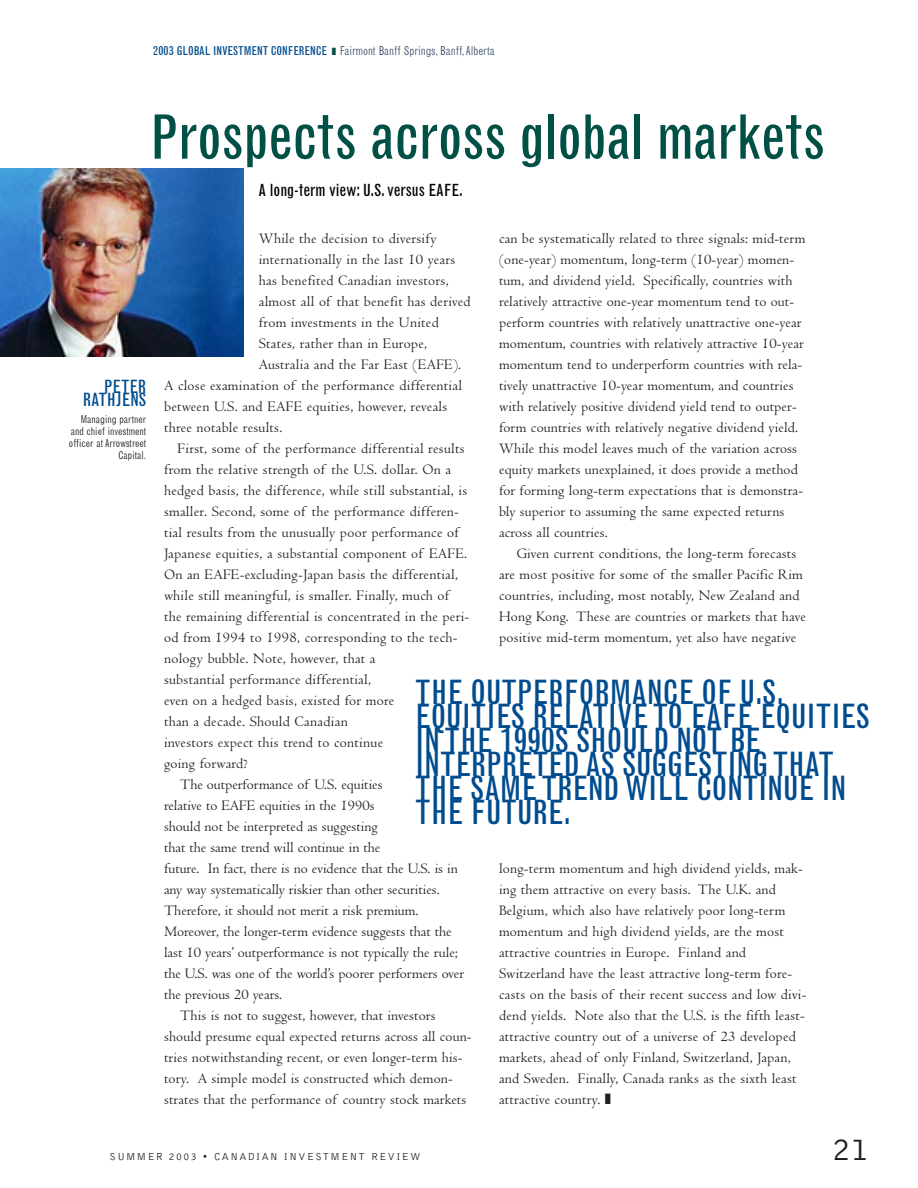
<style>
.page{position:relative;width:918px;height:1188px;background:#fff}
.page>*{position:absolute;margin:0;border:0;box-sizing:border-box;transform-origin:0 0}
.t1{font:condensed 60px "Grotesque";letter-spacing:-.01em;color:#005046}
.t2{font:condensed 33px/24px "Grotesque";color:#004c8e}
.t3{font:300 33px "Bell Gothic";color:#201f20}
.t4{font:condensed 18px/13.2px "Grotesque";color:#004c8e;text-align:right}
.t5{font:condensed 16.5px "Grotesque";letter-spacing:-.005em;color:#000}
.t6{font:15px/21px "Centaur";letter-spacing:.01em;color:#201f20}
.t7{font:300 condensed 12px "Grotesque";letter-spacing:-.005em;color:#263d58}
.t8{font:300 condensed 10.5px/12px "Grotesque";color:#000;text-align:right}
.t9{font:300 10.5px "Bell Gothic";letter-spacing:.14em;color:#201f20}
.s1{font-weight:400;color:#004c8e}
.s2{color:#005046}
</style>
<div class="page">
<img style="left:0;top:169px;width:244px;height:188px">
<p class="t7" style="left:153px;top:46px;width:343px"><span class="s1">2003 GLOBAL INVESTMENT CONFERENCE</span> <span class="s2">❚</span> Fairmont Banff Springs, Banff,Alberta</p>
<h1 class="t1" style="left:150px;top:114px;width:676px">Prospects across global markets</h1>
<p class="t5" style="left:258px;top:184px;width:206px">A long-term view: U.S. versus EAFE.</p>
<p class="t4" style="left:83px;top:381px;width:65px">PETER<br>RATHJENS</p>
<p class="t8" style="left:69px;top:414px;width:79px">Managing partner and chief investment officer at Arrowstreet<br>Capital.</p>
<p class="t6" style="left:259px;top:230px;width:179px">While the decision to diversify</p>
<p class="t6" style="left:259px;top:251px;width:198px">internationally in the last 10 years</p>
<p class="t6" style="left:259px;top:272px;width:191px">has benefited Canadian investors,</p>
<p class="t6" style="left:259px;top:293px;width:214px">almost all of that benefit has derived</p>
<p class="t6" style="left:259px;top:314px;width:182px">from investments in the United</p>
<p class="t6" style="left:259px;top:335px;width:170px">States, rather than in Europe,</p>
<p class="t6" style="left:259px;top:356px;width:204px">Australia and the Far East (EAFE).</p>
<p class="t6" style="left:164px;top:377px;width:300px">A close examination of the performance differential</p>
<p class="t6" style="left:164px;top:398px;width:285px">between U.S. and EAFE equities, however, reveals</p>
<p class="t6" style="left:164px;top:419px;width:120px">three notable results.</p>
<p class="t6" style="left:178px;top:440px;width:289px">First, some of the performance differential results</p>
<p class="t6" style="left:164px;top:461px;width:289px">from the relative strength of the U.S. dollar. On a</p>
<p class="t6" style="left:164px;top:482px;width:305px">hedged basis, the difference, while still substantial, is</p>
<p class="t6" style="left:164px;top:503px;width:296px">smaller. Second, some of the performance differen-</p>
<p class="t6" style="left:164px;top:524px;width:297px">tial results from the unusually poor performance of</p>
<p class="t6" style="left:164px;top:545px;width:305px">Japanese equities, a substantial component of EAFE.</p>
<p class="t6" style="left:164px;top:566px;width:296px">On an EAFE-excluding-Japan basis the differential,</p>
<p class="t6" style="left:164px;top:587px;width:287px">while still meaningful, is smaller. Finally, much of</p>
<p class="t6" style="left:164px;top:608px;width:307px">the remaining differential is concentrated in the peri-</p>
<p class="t6" style="left:164px;top:629px;width:295px">od from 1994 to 1998, corresponding to the tech-</p>
<p class="t6" style="left:164px;top:650px;width:213px">nology bubble. Note, however, that a</p>
<p class="t6" style="left:164px;top:671px;width:209px">substantial performance differential,</p>
<p class="t6" style="left:164px;top:692px;width:232px">even on a hedged basis, existed for more</p>
<p class="t6" style="left:164px;top:713px;width:185px">than a decade. Should Canadian</p>
<p class="t6" style="left:164px;top:734px;width:221px">investors expect this trend to continue</p>
<p class="t6" style="left:164px;top:755px;width:85px">going forward?</p>
<p class="t6" style="left:180px;top:776px;width:204px">The outperformance of U.S. equities</p>
<p class="t6" style="left:164px;top:797px;width:212px">relative to EAFE equities in the 1990s</p>
<p class="t6" style="left:164px;top:818px;width:215px">should not be interpreted as suggesting</p>
<p class="t6" style="left:164px;top:839px;width:218px">that the same trend will continue in the</p>
<p class="t6" style="left:164px;top:860px;width:295px">future. In fact, there is no evidence that the U.S. is in</p>
<p class="t6" style="left:164px;top:881px;width:277px">any way systematically riskier than other securities.</p>
<p class="t6" style="left:164px;top:902px;width:256px">Therefore, it should not merit a risk premium.</p>
<p class="t6" style="left:164px;top:923px;width:289px">Moreover, the longer-term evidence suggests that the</p>
<p class="t6" style="left:164px;top:944px;width:295px">last 10 years’ outperformance is not typically the rule;</p>
<p class="t6" style="left:164px;top:965px;width:302px">the U.S. was one of the world’s poorer performers over</p>
<p class="t6" style="left:164px;top:986px;width:120px">the previous 20 years.</p>
<p class="t6" style="left:180px;top:1007px;width:257px">This is not to suggest, however, that investors</p>
<p class="t6" style="left:164px;top:1028px;width:309px">should presume equal expected returns across all coun-</p>
<p class="t6" style="left:164px;top:1049px;width:300px">tries notwithstanding recent, or even longer-term his-</p>
<p class="t6" style="left:164px;top:1070px;width:290px">tory. A simple model is constructed which demon-</p>
<p class="t6" style="left:164px;top:1091px;width:304px">strates that the performance of country stock markets</p>
<p class="t6" style="left:499px;top:230px;width:308px">can be systematically related to three signals: mid-term (one-year) momentum, long-term (10-year) momen&shy;tum, and dividend yield. Specifically, countries with relatively attractive one-year momentum tend to out&shy;perform countries with relatively unattractive one-year momentum, countries with relatively attractive 10-year momentum tend to underperform countries with rela&shy;tively unattractive 10-year momentum, and countries with relatively positive dividend yield tend to outper&shy;form countries with relatively negative dividend yield.<br>While this model leaves much of the variation across equity markets unexplained, it does provide a method for forming long-term expectations that is demonstra&shy;bly superior to assuming the same expected returns across all countries.</p>
<p class="t6" style="left:499px;top:545px;width:308px;text-indent:18px">Given current conditions, the long-term forecasts are most positive for some of the smaller Pacific Rim countries, including, most notably, New Zealand and Hong Kong. These are countries or markets that have positive mid-term momentum, yet also have negative</p>
<h2 class="t2" style="left:415px;top:682px;width:456px">THE OUTPERFORMANCE OF U.S.<br>EQUITIES RELATIVE TO EAFE EQUITIES<br>IN THE 1990S SHOULD NOT BE<br>INTERPRETED AS SUGGESTING THAT<br>THE SAME TREND WILL CONTINUE IN<br>THE FUTURE.</h2>
<p class="t6" style="left:499px;top:860px;width:309px">long-term momentum and high dividend yields, mak&shy;ing them attractive on every basis. The U.K. and Belgium, which also have relatively poor long-term momentum and high dividend yields, are the most attractive countries in Europe. Finland and Switzerland have the least attractive long-term fore&shy;casts on the basis of their recent success and low divi&shy;dend yields. Note also that the U.S. is the fifth least&shy;attractive country out of a universe of 23 developed markets, ahead of only Finland, Switzerland, Japan, and Sweden. Finally, Canada ranks as the sixth least attractive country. ❚</p>
<p class="t9" style="left:110px;top:1153px;width:312px">SUMMER 2003 • CANADIAN INVESTMENT REVIEW</p>
<h2 class="t3" style="left:833px;top:1137px;width:38px">21</h2>
</div>
